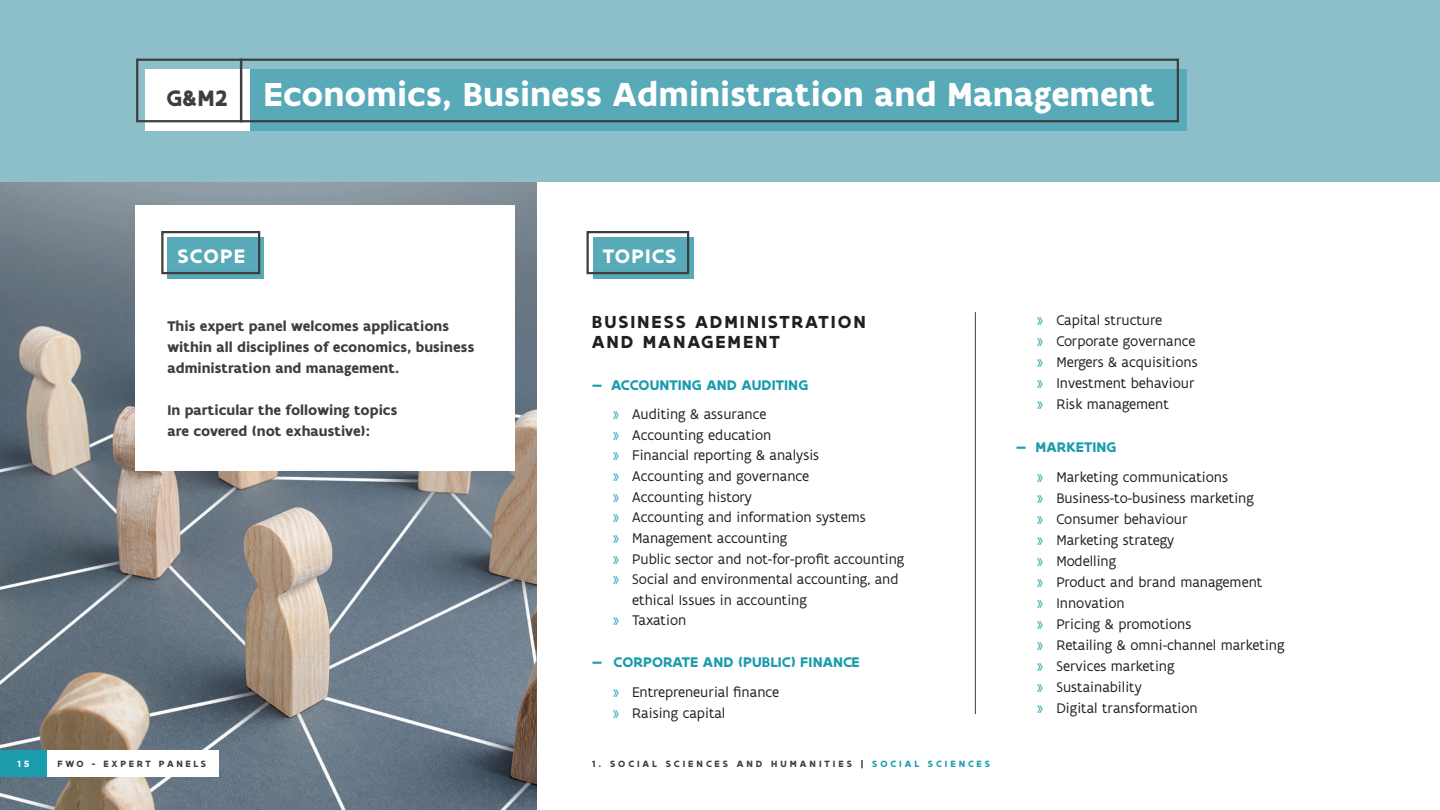
<style>
.page{position:relative;width:1440px;height:810px;background:#fff}
.page>*{position:absolute;margin:0;border:0;box-sizing:border-box;transform-origin:0 0}
.t1{font:700 35.7px "Flanders Art Sans";color:#fff}
.t2{font:700 24px "Flanders Art Sans";color:#3e3e3f}
.t3{font:700 21px "Flanders Art Sans";letter-spacing:.055em;color:#fff}
.t4{font:700 18.75px "Flanders Art Sans";letter-spacing:.1em;color:#231f20}
.t5{font:15px "Flanders Art Sans";color:#231f20}
.t6{font:700 15px/21px "Flanders Art Sans";color:#3e3e3f}
.t7{font:700 15px "Flanders Art Sans";letter-spacing:.005em;color:#1a9cac}
.t8{font:700 9.75px "Flanders Art Sans";letter-spacing:.305em;color:#3e3e3f}
.t9{font:700 9.75px "Flanders Art Sans";letter-spacing:.265em;color:#3e3e3f}
.t10{font:700 9.75px "Flanders Art Sans";color:#fff}
.s1{font-size:11.25px;color:#1a9cac}
.s2{color:#1a9cac}
</style>
<div class="page">
<img style="left:0;top:182px;width:536px;height:628px">
<div style="left:135px;top:205px;width:380px;height:265px;background:#fff"></div>
<div style="left:167px;top:237px;width:97px;height:41px;background:#58aab9"></div>
<div style="left:161px;top:231px;width:99px;height:43px;border:2px solid #3e3e3f"></div>
<div style="left:47px;top:750px;width:172px;height:27px;background:#fff"></div>
<div style="left:0;top:750px;width:47px;height:27px;background:#1a9cac"></div>
<div style="left:0;top:0;width:1440px;height:182px;background:#8dbfcb"></div>
<div style="left:250px;top:69px;width:936px;height:61px;background:#58aab9"></div>
<div style="left:146px;top:69px;width:104px;height:62px;background:#fff"></div>
<div style="left:240px;top:59px;width:939px;height:63px;border:2px solid #3e3e3f"></div>
<div style="left:136px;top:59px;width:106px;height:63px;border:2px solid #3e3e3f"></div>
<hr style="left:975px;top:312px;width:1px;height:402px;background:#3e3e3f">
<div style="left:593px;top:237px;width:100px;height:41px;background:#58aab9"></div>
<div style="left:586px;top:231px;width:103px;height:43px;border:2px solid #3e3e3f"></div>
<p class="t2" style="left:167px;top:83px;width:62px">G&amp;M2</p>
<p class="t1" style="left:264px;top:72px;width:893px">Economics, Business Administration and Management</p>
<p class="t3" style="left:178px;top:243px;width:69px">SCOPE</p>
<p class="t3" style="left:603px;top:243px;width:75px">TOPICS</p>
<p class="t6" style="left:167px;top:316px;width:308px">This expert panel welcomes applications within all disciplines of economics, business administration and management.</p>
<p class="t6" style="left:167px;top:400px;width:232px">In particular the following topics</p>
<p class="t6" style="left:167px;top:421px;width:204px">are covered (not exhaustive):</p>
<p class="t4" style="left:592px;top:310px;width:276px">BUSINESS ADMINISTRATION</p>
<p class="t4" style="left:592px;top:330px;width:190px">AND MANAGEMENT</p>
<p class="t7" style="left:592px;top:375px;width:218px">— ACCOUNTING AND AUDITING</p>
<p class="t5" style="left:613px;top:405px;width:155px"><span class="s1">»</span> Auditing &amp; assurance</p>
<p class="t5" style="left:613px;top:426px;width:160px"><span class="s1">»</span> Accounting education</p>
<p class="t5" style="left:613px;top:446px;width:208px"><span class="s1">»</span> Financial reporting &amp; analysis</p>
<p class="t5" style="left:613px;top:467px;width:198px"><span class="s1">»</span> Accounting and governance</p>
<p class="t5" style="left:613px;top:488px;width:141px"><span class="s1">»</span> Accounting history</p>
<p class="t5" style="left:613px;top:508px;width:255px"><span class="s1">»</span> Accounting and information systems</p>
<p class="t5" style="left:613px;top:529px;width:176px"><span class="s1">»</span> Management accounting</p>
<p class="t5" style="left:613px;top:549px;width:293px"><span class="s1">»</span> Public sector and not-for-profit accounting</p>
<p class="t5" style="left:613px;top:570px;width:287px"><span class="s1">»</span> Social and environmental accounting, and</p>
<p class="t5" style="left:632px;top:591px;width:176px">ethical Issues in accounting</p>
<p class="t5" style="left:613px;top:611px;width:75px"><span class="s1">»</span> Taxation</p>
<p class="t7" style="left:592px;top:652px;width:270px">— CORPORATE AND (PUBLIC) FINANCE</p>
<p class="t5" style="left:613px;top:683px;width:168px"><span class="s1">»</span> Entrepreneurial finance</p>
<p class="t5" style="left:613px;top:704px;width:114px"><span class="s1">»</span> Raising capital</p>
<p class="t5" style="left:1037px;top:311px;width:127px"><span class="s1">»</span> Capital structure</p>
<p class="t5" style="left:1037px;top:332px;width:160px"><span class="s1">»</span> Corporate governance</p>
<p class="t5" style="left:1037px;top:353px;width:162px"><span class="s1">»</span> Mergers &amp; acquisitions</p>
<p class="t5" style="left:1037px;top:374px;width:159px"><span class="s1">»</span> Investment behaviour</p>
<p class="t5" style="left:1037px;top:395px;width:134px"><span class="s1">»</span> Risk management</p>
<p class="t7" style="left:1016px;top:437px;width:102px">— MARKETING</p>
<p class="t5" style="left:1037px;top:468px;width:193px"><span class="s1">»</span> Marketing communications</p>
<p class="t5" style="left:1037px;top:489px;width:219px"><span class="s1">»</span> Business-to-business marketing</p>
<p class="t5" style="left:1037px;top:510px;width:152px"><span class="s1">»</span> Consumer behaviour</p>
<p class="t5" style="left:1037px;top:531px;width:139px"><span class="s1">»</span> Marketing strategy</p>
<p class="t5" style="left:1037px;top:552px;width:81px"><span class="s1">»</span> Modelling</p>
<p class="t5" style="left:1037px;top:573px;width:227px"><span class="s1">»</span> Product and brand management</p>
<p class="t5" style="left:1037px;top:594px;width:89px"><span class="s1">»</span> Innovation</p>
<p class="t5" style="left:1037px;top:615px;width:156px"><span class="s1">»</span> Pricing &amp; promotions</p>
<p class="t5" style="left:1037px;top:636px;width:249px"><span class="s1">»</span> Retailing &amp; omni-channel marketing</p>
<p class="t5" style="left:1037px;top:657px;width:139px"><span class="s1">»</span> Services marketing</p>
<p class="t5" style="left:1037px;top:678px;width:106px"><span class="s1">»</span> Sustainability</p>
<p class="t5" style="left:1037px;top:699px;width:162px"><span class="s1">»</span> Digital transformation</p>
<p class="t10" style="left:17px;top:757px;width:14px">1 5</p>
<p class="t9" style="left:57px;top:757px;width:150px">FWO - EXPERT PANELS</p>
<p class="t8" style="left:592px;top:757px;width:400px">1. SOCIAL SCIENCES AND HUMANITIES | <span class="s2">SOCIAL SCIENCES</span></p>
</div>
